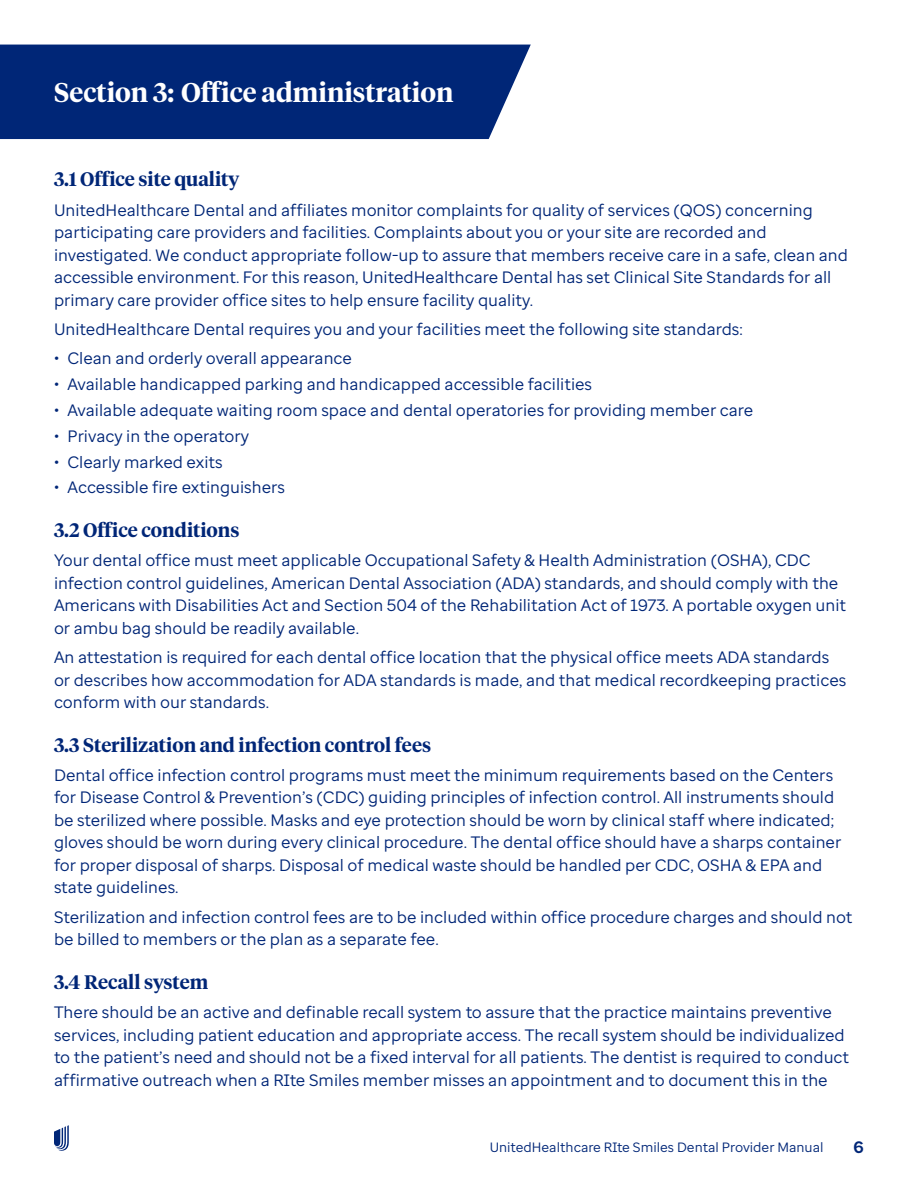
<style>
.page{position:relative;width:918px;height:1188px;background:#fff}
.page>*{position:absolute;margin:0;border:0;box-sizing:border-box;transform-origin:0 0}
.H4_start_new_page_WHITE{font:600 27px "UHC Serif Headline";color:#fff}
.H5_13_Auto{font:600 19.5px "UHC Serif Headline";color:#002677}
.Body-Enterprise_11_15{font:16.5px/22.5px "Enterprise Sans";color:#002677}
.t1{font:700 16.5px "Enterprise Sans";color:#002677}
.t2{font:13.5px "Enterprise Sans";color:#002677}
</style>
<div class="page">
<svg style="left:54px;top:1125px;width:15px;height:26px"></svg>
<div style="left:0;top:45px;width:531px;height:94px;background:#002677"></div>
<p class="H4_start_new_page_WHITE" style="left:54px;top:74px;width:401px">Section 3: Office administration</p>
<p class="H5_13_Auto" style="left:54px;top:166px;width:187px">3.1 Office site quality</p>
<p class="Body-Enterprise_11_15" style="left:54px;top:198px;width:796px">UnitedHealthcare Dental and affiliates monitor complaints for quality of services (QOS) concerning participating care providers and facilities. Complaints about you or your site are recorded and investigated. We conduct appropriate follow-up to assure that members receive care in a safe, clean and accessible environment. For this reason, UnitedHealthcare Dental has set Clinical Site Standards for all primary care provider office sites to help ensure facility quality.</p>
<p class="Body-Enterprise_11_15" style="left:54px;top:318px;width:690px">UnitedHealthcare Dental requires you and your facilities meet the following site standards:</p>
<p class="Body-Enterprise_11_15" style="left:54px;top:347px;width:300px">• Clean and orderly overall appearance</p>
<p class="Body-Enterprise_11_15" style="left:54px;top:373px;width:540px">• Available handicapped parking and handicapped accessible facilities</p>
<p class="Body-Enterprise_11_15" style="left:54px;top:399px;width:701px">• Available adequate waiting room space and dental operatories for providing member care</p>
<p class="Body-Enterprise_11_15" style="left:54px;top:424px;width:197px">• Privacy in the operatory</p>
<p class="Body-Enterprise_11_15" style="left:54px;top:450px;width:170px">• Clearly marked exits</p>
<p class="Body-Enterprise_11_15" style="left:54px;top:476px;width:233px">• Accessible fire extinguishers</p>
<p class="H5_13_Auto" style="left:54px;top:517px;width:187px">3.2 Office conditions</p>
<p class="Body-Enterprise_11_15" style="left:54px;top:549px;width:794px">Your dental office must meet applicable Occupational Safety &amp; Health Administration (OSHA), CDC infection control guidelines, American Dental Association (ADA) standards, and should comply with the Americans with Disabilities Act and Section 504 of the Rehabilitation Act of 1973. A portable oxygen unit or ambu bag should be readily available.</p>
<p class="Body-Enterprise_11_15" style="left:54px;top:646px;width:794px">An attestation is required for each dental office location that the physical office meets ADA standards or describes how accommodation for ADA standards is made, and that medical recordkeeping practices conform with our standards.</p>
<p class="H5_13_Auto" style="left:54px;top:731px;width:379px">3.3 Sterilization and infection control fees</p>
<p class="Body-Enterprise_11_15" style="left:54px;top:764px;width:789px">Dental office infection control programs must meet the minimum requirements based on the Centers for Disease Control &amp; Prevention’s (CDC) guiding principles of infection control. All instruments should be sterilized where possible. Masks and eye protection should be worn by clinical staff where indicated; gloves should be worn during every clinical procedure. The dental office should have a sharps container for proper disposal of sharps. Disposal of medical waste should be handled per CDC, OSHA &amp; EPA and state guidelines.</p>
<p class="Body-Enterprise_11_15" style="left:54px;top:906px;width:800px">Sterilization and infection control fees are to be included within office procedure charges and should not be billed to members or the plan as a separate fee.</p>
<p class="H5_13_Auto" style="left:54px;top:969px;width:156px">3.4 Recall system</p>
<p class="Body-Enterprise_11_15" style="left:54px;top:1001px;width:797px">There should be an active and definable recall system to assure that the practice maintains preventive services, including patient education and appropriate access. The recall system should be individualized to the patient’s need and should not be a fixed interval for all patients. The dentist is required to conduct affirmative outreach when a RIte Smiles member misses an appointment and to document this in the</p>
<p class="t2" style="left:490px;top:1138px;width:335px">UnitedHealthcare RIte Smiles Dental Provider Manual</p>
<p class="t1" style="left:854px;top:1137px;width:12px">6</p>
</div>
